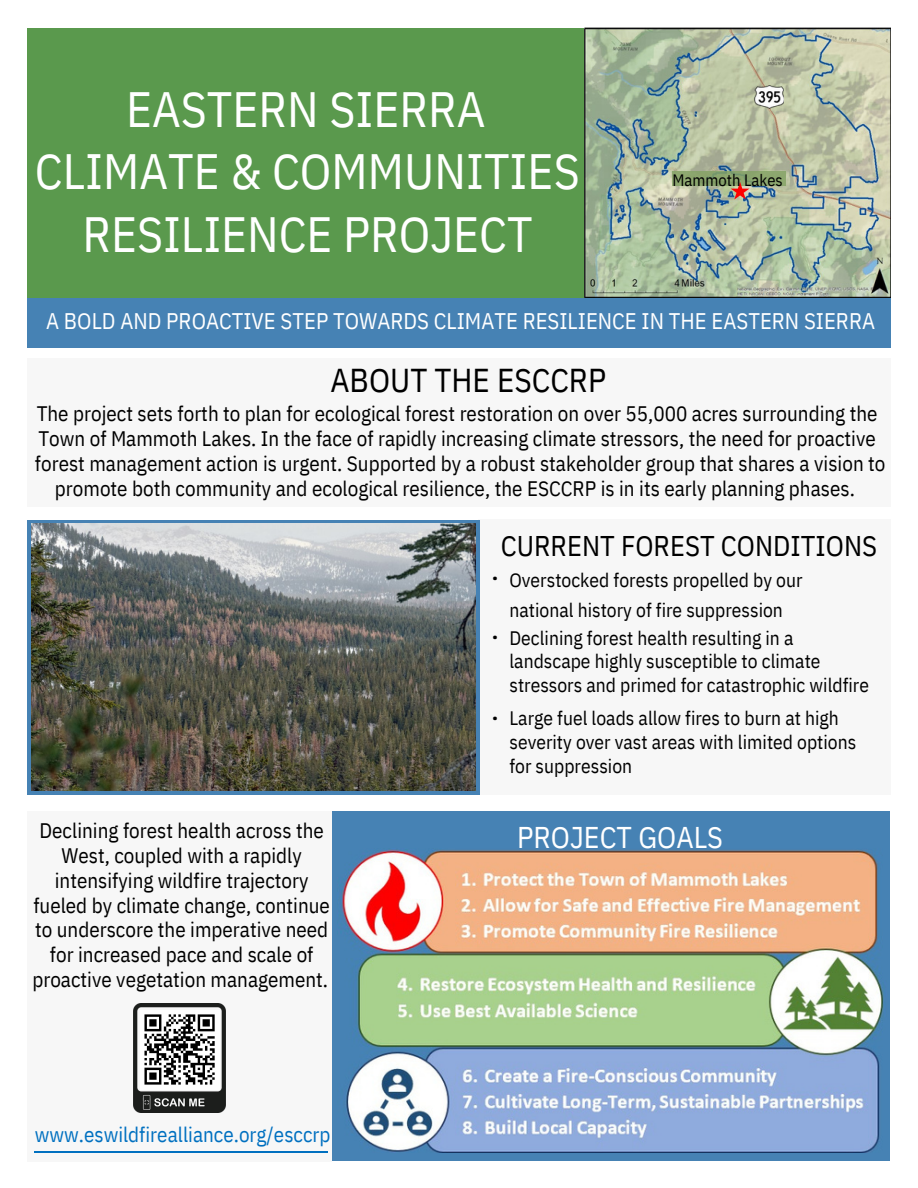
<style>
.page{position:relative;width:918px;height:1188px;background:#fff}
.page>*{position:absolute;margin:0;border:0;box-sizing:border-box;transform-origin:0 0}
.t1{font:49.5px/62.1px "IBM Plex Sans Cond";color:#fff;text-align:center}
.t2{font:33px "IBM Plex Sans Cond";color:#000}
.t3{font:30px "IBM Plex Sans Cond";color:#fff}
.t4{font:28.5px "IBM Plex Sans Cond";color:#000}
.t5{font:22.5px "IBM Plex Sans Cond";color:#fff}
.t6{font:21px/24.8px "IBM Plex Sans Cond";color:#000;text-align:center}
.t7{font:21px "IBM Plex Sans Cond";color:#0070c0}
.t8{font:19.5px/23.7px "IBM Plex Sans Cond";color:#000}
.t9{font:16.5px "IBM Plex Sans Cond";color:#000}
.t10{font:15px "IBM Plex Sans";color:#000}
</style>
<div class="page">
<div style="left:27px;top:298px;width:864px;height:50px;background:#4682b4"></div>
<div style="left:332px;top:811px;width:558px;height:350px;background:#4682b4"></div>
<img style="left:342px;top:849px;width:542px;height:303px">
<div style="left:27px;top:811px;width:305px;height:351px;background:#f7f7f7"></div>
<hr style="left:34px;top:1152px;width:294px;height:1px;background:#0070c0">
<div style="left:27px;top:28px;width:558px;height:270px;background:#5a994d"></div>
<div style="left:27px;top:358px;width:864px;height:149px;background:#f7f7f7"></div>
<img style="left:584px;top:28px;width:306px;height:270px">
<img style="left:755px;top:82px;width:29px;height:29px">
<div style="left:478px;top:519px;width:413px;height:276px;background:#f7f7f7"></div>
<div style="left:27px;top:520px;width:453px;height:275px;background:#4682b4"></div>
<svg style="left:672px;top:172px;width:113px;height:14px;background:#89a46d"></svg>
<svg style="left:731px;top:182px;width:18px;height:17px"></svg>
<img style="left:31px;top:523px;width:445px;height:268px">
<img style="left:133px;top:1004px;width:93px;height:109px">
<div style="left:140px;top:1010px;width:80px;height:79px;background:#fff"></div>
<svg style="left:144px;top:1014px;width:71px;height:71px"></svg>
<h1 class="t1" style="left:35px;top:78px;width:546px">EASTERN SIERRA<br>CLIMATE &amp; COMMUNITIES</h1>
<h1 class="t1" style="left:82px;top:202px;width:452px">RESILIENCE PROJECT</h1>
<p class="t9" style="left:673px;top:169px;width:112px">Mammoth Lakes</p>
<p class="t5" style="left:46px;top:306px;width:830px">A BOLD AND PROACTIVE STEP TOWARDS CLIMATE RESILIENCE IN THE EASTERN SIERRA</p>
<h2 class="t2" style="left:330px;top:358px;width:277px">ABOUT THE ESCCRP</h2>
<p class="t6" style="left:35px;top:401px;width:852px">The project sets forth to plan for ecological forest restoration on over 55,000 acres surrounding the Town of Mammoth Lakes. In the face of rapidly increasing climate stressors, the need for proactive forest management action is urgent. Supported by a robust stakeholder group that shares a vision to promote both community and ecological resilience, the ESCCRP is in its early planning phases.</p>
<h3 class="t4" style="left:501px;top:526px;width:378px">CURRENT FOREST CONDITIONS</h3>
<p class="t6" style="left:32px;top:818px;width:299px">Declining forest health across the West, coupled with a rapidly intensifying wildfire trajectory fueled by climate change, continue to underscore the imperative need for increased pace and scale of proactive vegetation management.</p>
<p class="t7" style="left:35px;top:1120px;width:297px">www.eswildfirealliance.org/esccrp</p>
<p class="t10" style="left:492px;top:568px;width:7px">•</p>
<p class="t10" style="left:492px;top:626px;width:7px">•</p>
<p class="t10" style="left:492px;top:708px;width:7px">•</p>
<p class="t8" style="left:509px;top:568px;width:295px">Overstocked forests propelled by our</p>
<p class="t8" style="left:509px;top:596px;width:286px;line-height:28.2px">national history of fire suppression<br>Declining forest health resulting in a</p>
<p class="t8" style="left:509px;top:649px;width:361px">landscape highly susceptible to climate stressors and primed for catastrophic wildfire</p>
<p class="t8" style="left:509px;top:706px;width:348px">Large fuel loads allow fires to burn at high severity over vast areas with limited options for suppression</p>
<h3 class="t3" style="left:517px;top:817px;width:207px">PROJECT GOALS</h3>
</div>
